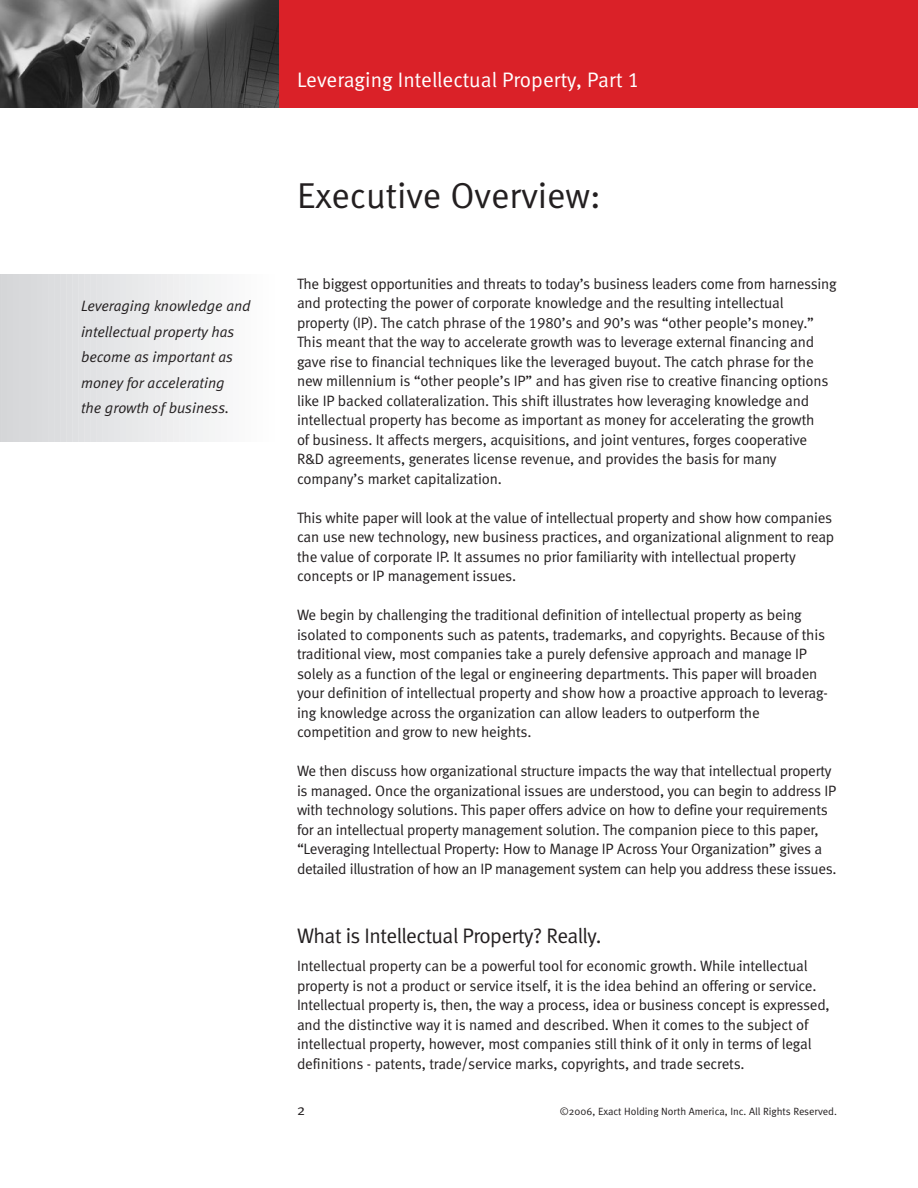
<style>
.page{position:relative;width:918px;height:1188px;background:#fff}
.page>*{position:absolute;margin:0;border:0;box-sizing:border-box;transform-origin:0 0}
.t1{font:36px "Meta Normal LF";color:#231f20}
.t2{font:21px "Meta Normal LF";color:#fff}
.t3{font:21px "Meta Normal LF";letter-spacing:-.025em;color:#231f20}
.t4{font:15px/19.5px "Meta Normal LF";letter-spacing:-.015em;color:#231f20}
.t5{font:italic 15px/25.5px "Meta Normal LF";color:#231f20}
.t6{font:15px "Meta Normal";color:#231f20}
.t7{font:10.5px "Meta Normal";color:#231f20}
</style>
<div class="page">
<div style="left:0;top:0;width:918px;height:108px;background:#da2128"></div>
<img style="left:0;top:0;width:279px;height:108px">
<hr style="left:0;top:275px;width:1px;height:167px;background:#d4d5d7">
<hr style="left:2px;top:275px;width:4px;height:167px;background:#d5d6d8">
<hr style="left:8px;top:275px;width:4px;height:167px;background:#d6d7d9">
<hr style="left:14px;top:275px;width:4px;height:167px;background:#d7d8da">
<hr style="left:20px;top:275px;width:4px;height:167px;background:#d8d9db">
<hr style="left:26px;top:275px;width:4px;height:167px;background:#d8d9db">
<hr style="left:32px;top:275px;width:4px;height:167px;background:#d9dadc">
<hr style="left:38px;top:275px;width:4px;height:167px;background:#dadbdd">
<div style="left:43px;top:275px;width:5px;height:167px;background:#dbdcde"></div>
<div style="left:49px;top:275px;width:5px;height:167px;background:#dcdddf"></div>
<div style="left:55px;top:275px;width:5px;height:167px;background:#dcdddf"></div>
<div style="left:61px;top:275px;width:5px;height:167px;background:#dddee0"></div>
<div style="left:67px;top:275px;width:5px;height:167px;background:#dedfe1"></div>
<div style="left:73px;top:275px;width:5px;height:167px;background:#dfe0e2"></div>
<div style="left:79px;top:275px;width:5px;height:167px;background:#e0e1e3"></div>
<div style="left:85px;top:275px;width:5px;height:167px;background:#e1e2e4"></div>
<div style="left:91px;top:275px;width:5px;height:167px;background:#e1e2e4"></div>
<div style="left:97px;top:275px;width:5px;height:167px;background:#e2e3e5"></div>
<div style="left:103px;top:275px;width:5px;height:167px;background:#e3e4e6"></div>
<hr style="left:109px;top:275px;width:4px;height:167px;background:#e4e5e7">
<hr style="left:115px;top:275px;width:4px;height:167px;background:#e5e6e8">
<hr style="left:121px;top:275px;width:4px;height:167px;background:#e6e7e9">
<hr style="left:127px;top:275px;width:4px;height:167px;background:#e7e8e9">
<hr style="left:133px;top:275px;width:4px;height:167px;background:#e8e9ea">
<hr style="left:139px;top:275px;width:4px;height:167px;background:#e9eaeb">
<div style="left:144px;top:275px;width:5px;height:167px;background:#eaebec"></div>
<div style="left:150px;top:275px;width:5px;height:167px;background:#ebebed"></div>
<div style="left:156px;top:275px;width:5px;height:167px;background:#ececee"></div>
<div style="left:162px;top:275px;width:5px;height:167px;background:#ededee"></div>
<div style="left:168px;top:275px;width:5px;height:167px;background:#eeeeef"></div>
<div style="left:174px;top:275px;width:5px;height:167px;background:#efeff0"></div>
<div style="left:180px;top:275px;width:5px;height:167px;background:#f0f0f1"></div>
<div style="left:186px;top:275px;width:5px;height:167px;background:#f0f1f2"></div>
<div style="left:192px;top:275px;width:5px;height:167px;background:#f1f2f3"></div>
<div style="left:198px;top:275px;width:5px;height:167px;background:#f2f3f4"></div>
<div style="left:204px;top:275px;width:5px;height:167px;background:#f3f4f4"></div>
<hr style="left:210px;top:275px;width:4px;height:167px;background:#f4f5f5">
<hr style="left:216px;top:275px;width:4px;height:167px;background:#f5f5f6">
<hr style="left:222px;top:275px;width:4px;height:167px;background:#f6f6f7">
<hr style="left:228px;top:275px;width:4px;height:167px;background:#f7f7f8">
<hr style="left:234px;top:275px;width:4px;height:167px;background:#f8f8f9">
<hr style="left:240px;top:275px;width:4px;height:167px;background:#f9f9f9">
<div style="left:245px;top:275px;width:5px;height:167px;background:#fafafa"></div>
<div style="left:251px;top:275px;width:5px;height:167px;background:#fbfbfb"></div>
<p class="t5" style="left:81px;top:293px;width:171px">Leveraging knowledge and intellectual property has become as important as money for accelerating<br>the growth of business.</p>
<h2 class="t2" style="left:297px;top:68px;width:344px">Leveraging Intellectual Property, Part 1</h2>
<h1 class="t1" style="left:297px;top:174px;width:305px">Executive Overview:</h1>
<p class="t4" style="left:297px;top:273px;width:541px">The biggest opportunities and threats to today’s business leaders come from harnessing and protecting the power of corporate knowledge and the resulting intellectual property (IP). The catch phrase of the 1980’s and 90’s was “other people’s money.” This meant that the way to accelerate growth was to leverage external financing and gave rise to financial techniques like the leveraged buyout. The catch phrase for the new millennium is “other people’s IP” and has given rise to creative financing options like IP backed collateralization. This shift illustrates how leveraging knowledge and intellectual property has become as important as money for accelerating the growth<br>of business. It affects mergers, acquisitions, and joint ventures, forges cooperative R&amp;D agreements, generates license revenue, and provides the basis for many company’s market capitalization.</p>
<p class="t4" style="left:297px;top:507px;width:539px">This white paper will look at the value of intellectual property and show how companies can use new technology, new business practices, and organizational alignment to reap the value of corporate IP. It assumes no prior familiarity with intellectual property concepts or IP management issues.</p>
<p class="t4" style="left:297px;top:605px;width:532px">We begin by challenging the traditional definition of intellectual property as being isolated to components such as patents, trademarks, and copyrights. Because of this traditional view, most companies take a purely defensive approach and manage IP solely as a function of the legal or engineering departments. This paper will broaden your definition of intellectual property and show how a proactive approach to leverag&shy;ing knowledge across the organization can allow leaders to outperform the competition and grow to new heights.</p>
<p class="t4" style="left:297px;top:761px;width:541px">We then discuss how organizational structure impacts the way that intellectual property is managed. Once the organizational issues are understood, you can begin to address IP with technology solutions. This paper offers advice on how to define your requirements for an intellectual property management solution. The companion piece to this paper, “Leveraging Intellectual Property: How to Manage IP Across Your Organization” gives a detailed illustration of how an IP management system can help you address these issues.</p>
<h2 class="t3" style="left:297px;top:923px;width:306px">What is Intellectual Property? Really.</h2>
<p class="t4" style="left:297px;top:956px;width:534px">Intellectual property can be a powerful tool for economic growth. While intellectual property is not a product or service itself, it is the idea behind an offering or service.<br>Intellectual property is, then, the way a process, idea or business concept is expressed, and the distinctive way it is named and described. When it comes to the subject of intellectual property, however, most companies still think of it only in terms of legal definitions - patents, trade/service marks, copyrights, and trade secrets.</p>
<p class="t6" style="left:297px;top:1101px;width:10px">2</p>
<p class="t7" style="left:560px;top:1106px;width:279px">©2006, Exact Holding North America, Inc. All Rights Reserved.</p>
</div>
